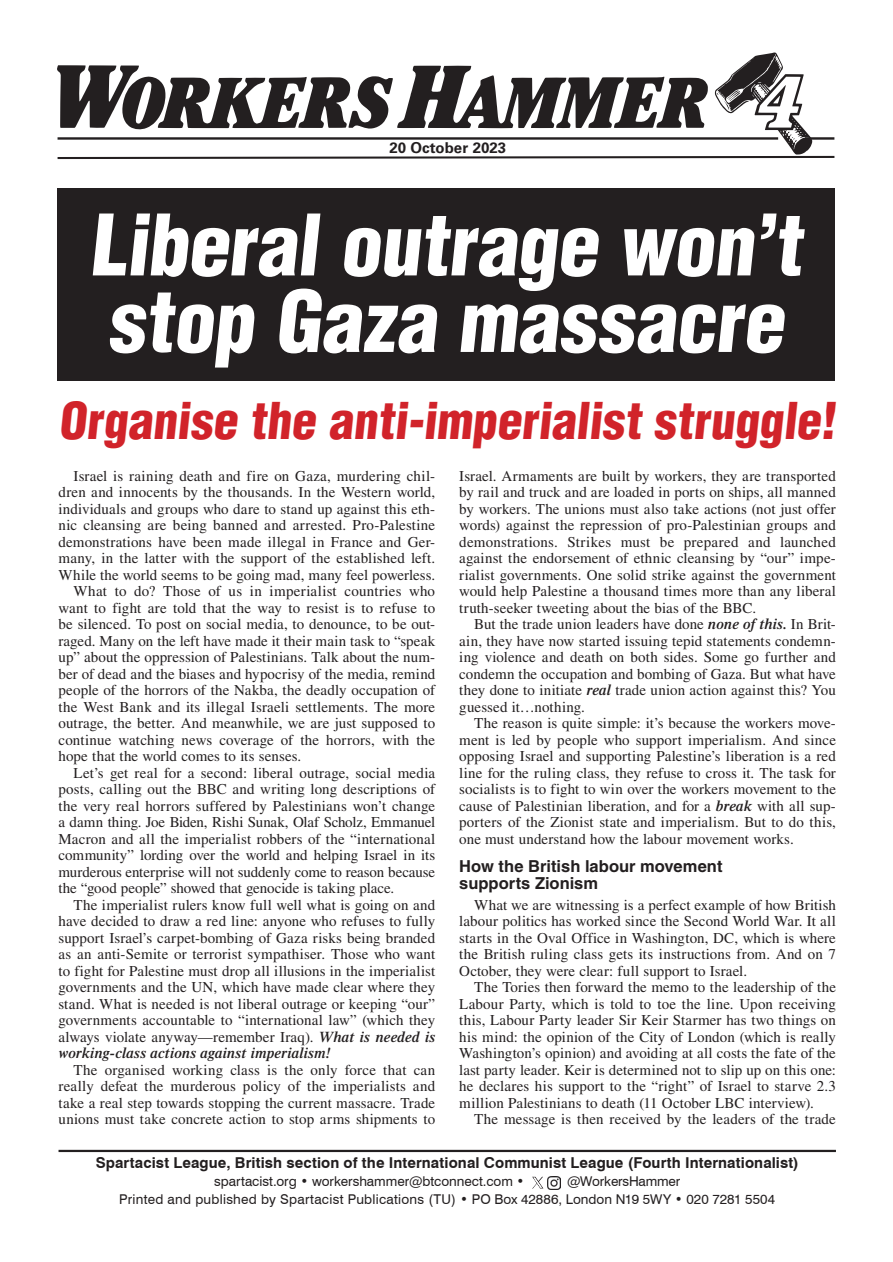
<style>
.page{position:relative;width:893px;height:1262px;background:#fff}
.page>*{position:absolute;margin:0;border:0;box-sizing:border-box;transform-origin:0 0}
.Headline{font:900 condensed 82.5px/76.5px "Helvetica LT Std";color:#fff}
.Headline-2{font:900 condensed 49.5px "Helvetica LT Std";color:#d1232a}
.Subhead{font:700 16.5px/16.5px "Helvetica LT Std";color:#231f20}
.Body_Text{font:15px/16.5px "Times LT Std";letter-spacing:.005em;color:#231f20;text-align:justify}
.Subhead-2{font:700 15px "Swiss 721 BT";letter-spacing:.005em;color:#231f20}
.t1{font:700 15px "Univers LT Std";color:#231f20}
.Body_Text_FL{font:13.5px "Swiss 721 BT";letter-spacing:.005em;color:#231f20}
.Body_Text_FL-2{font:13.5px "Swiss 721 BT";letter-spacing:-.015em;color:#231f20}
.s1{font-weight:600;font-style:italic}
</style>
<div class="page">
<svg style="left:57px;top:53px;width:777px;height:106px"></svg>
<hr style="left:58px;top:1149px;width:778px;height:3px;background:#231f20">
<svg style="left:532px;top:1176px;width:28px;height:13px"></svg>
<div style="left:57px;top:188px;width:777px;height:192px;background:#231f20"></div>
<p class="t1" style="left:389px;top:139px;width:118px">20 October 2023</p>
<p class="Headline" style="left:90px;top:206px;width:724px">Liberal outrage won’t stop Gaza massacre</p>
<p class="Headline-2" style="left:59px;top:389px;width:785px">Organise the anti-imperialist struggle!</p>
<p class="Body_Text" style="left:58px;top:467px;width:378px;text-indent:15px">Israel is raining death and fire on Gaza, murdering chil&shy;dren and innocents by the thousands. In the Western world, individuals and groups who dare to stand up against this eth&shy;nic cleansing are being banned and arrested. Pro-Palestine demonstrations have been made illegal in France and Ger&shy;many, in the latter with the support of the established left.<br>While the world seems to be going mad, many feel powerless.</p>
<p class="Body_Text" style="left:58px;top:583px;width:378px;text-indent:15px">What to do? Those of us in imperialist countries who want to fight are told that the way to resist is to refuse to be silenced. To post on social media, to denounce, to be out&shy;raged. Many on the left have made it their main task to “speak up” about the oppression of Palestinians. Talk about the num&shy;ber of dead and the biases and hypocrisy of the media, remind people of the horrors of the Nakba, the deadly occupation of the West Bank and its illegal Israeli settlements. The more outrage, the better. And meanwhile, we are just supposed to continue watching news coverage of the horrors, with the hope that the world comes to its senses.</p>
<p class="Body_Text" style="left:58px;top:764px;width:378px;text-indent:15px">Let’s get real for a second: liberal outrage, social media posts, calling out the BBC and writing long descriptions of the very real horrors suffered by Palestinians won’t change a damn thing. Joe Biden, Rishi Sunak, Olaf Scholz, Emmanuel Macron and all the imperialist robbers of the “international community” lording over the world and helping Israel in its murderous enterprise will not suddenly come to reason because the “good people” showed that genocide is taking place.</p>
<p class="Body_Text" style="left:58px;top:896px;width:378px;text-indent:15px">The imperialist rulers know full well what is going on and have decided to draw a red line: anyone who refuses to fully support Israel’s carpet-bombing of Gaza risks being branded as an anti-Semite or terrorist sympathiser. Those who want to fight for Palestine must drop all illusions in the imperialist governments and the UN, which have made clear where they stand. What is needed is not liberal outrage or keeping “our” governments accountable to “international law” (which they always violate anyway—remember Iraq). <span class="s1">What is needed is working-class actions against imperialism!</span></p>
<p class="Body_Text" style="left:58px;top:1061px;width:378px;text-indent:15px">The organised working class is the only force that can really defeat the murderous policy of the imperialists and take a real step towards stopping the current massacre. Trade unions must take concrete action to stop arms shipments to</p>
<p class="Body_Text" style="left:459px;top:467px;width:378px">Israel. Armaments are built by workers, they are transported by rail and truck and are loaded in ports on ships, all manned by workers. The unions must also take actions (not just offer words) against the repression of pro-Palestinian groups and demonstrations. Strikes must be prepared and launched against the endorsement of ethnic cleansing by “our” impe&shy;rialist governments. One solid strike against the government would help Palestine a thousand times more than any liberal truth-seeker tweeting about the bias of the BBC.</p>
<p class="Body_Text" style="left:459px;top:616px;width:378px;text-indent:15px">But the trade union leaders have done <span class="s1">none of this.</span> In Brit&shy;ain, they have now started issuing tepid statements condemn&shy;ing violence and death on both sides. Some go further and condemn the occupation and bombing of Gaza. But what have they done to initiate <span class="s1">real</span> trade union action against this? You guessed it…nothing.</p>
<p class="Body_Text" style="left:459px;top:715px;width:378px;text-indent:15px">The reason is quite simple: it’s because the workers move&shy;ment is led by people who support imperialism. And since opposing Israel and supporting Palestine’s liberation is a red line for the ruling class, they refuse to cross it. The task for socialists is to fight to win over the workers movement to the cause of Palestinian liberation, and for a <span class="s1">break</span> with all sup&shy;porters of the Zionist state and imperialism. But to do this, one must understand how the labour movement works.</p>
<p class="Subhead" style="left:459px;top:858px;width:265px">How the British labour movement supports Zionism</p>
<p class="Body_Text" style="left:459px;top:896px;width:378px;text-indent:15px">What we are witnessing is a perfect example of how British labour politics has worked since the Second World War. It all starts in the Oval Office in Washington, DC, which is where the British ruling class gets its instructions from. And on 7<br>October, they were clear: full support to Israel.</p>
<p class="Body_Text" style="left:459px;top:979px;width:378px;text-indent:15px">The Tories then forward the memo to the leadership of the Labour Party, which is told to toe the line. Upon receiving this, Labour Party leader Sir Keir Starmer has two things on his mind: the opinion of the City of London (which is really Washington’s opinion) and avoiding at all costs the fate of the last party leader. Keir is determined not to slip up on this one: he declares his support to the “right” of Israel to starve 2.3 million Palestinians to death (11 October LBC interview).</p>
<p class="Body_Text" style="left:474px;top:1111px;width:363px">The message is then received by the leaders of the trade</p>
<p class="Subhead-2" style="left:96px;top:1153px;width:704px">Spartacist League, British section of the International Communist League (Fourth Internationalist)</p>
<p class="Body_Text_FL" style="left:214px;top:1173px;width:312px">spartacist.org • workershammer@btconnect.com •</p>
<p class="Body_Text_FL-2" style="left:567px;top:1173px;width:115px">@WorkersHammer</p>
<p class="Body_Text_FL" style="left:119px;top:1191px;width:657px">Printed and published by Spartacist Publications (TU) • PO Box 42886, London N19 5WY • 020 7281 5504</p>
</div>
